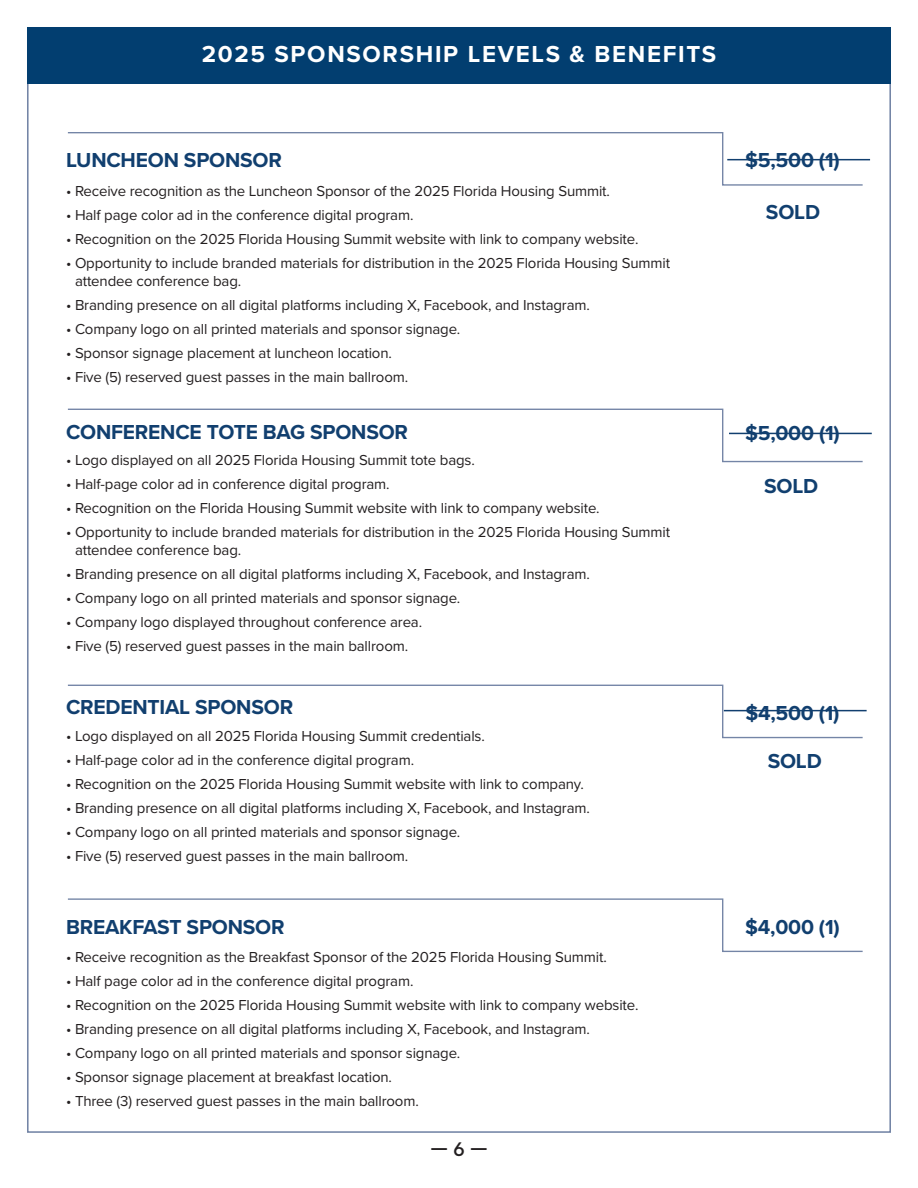
<style>
.page{position:relative;width:918px;height:1188px;background:#fff}
.page>*{position:absolute;margin:0;border:0;box-sizing:border-box;transform-origin:0 0}
.t1{font:700 24px "Proxima Nova";letter-spacing:.07em;color:#fff}
.t2{font:700 21px "Proxima Nova";letter-spacing:-.01em;color:#113f6f}
.t3{font:500 19.5px "Uniform";color:#231f20}
.t4{font:15px/18px "Proxima Nova";letter-spacing:-.01em;color:#231f20}
</style>
<div class="page">
<div style="left:27px;top:27px;width:864px;height:56px;background:#023e70"></div>
<svg style="left:67px;top:132px;width:797px;height:54px"></svg>
<svg style="left:67px;top:684px;width:797px;height:55px"></svg>
<svg style="left:67px;top:898px;width:796px;height:54px"></svg>
<svg style="left:67px;top:408px;width:797px;height:55px"></svg>
<hr style="left:729px;top:433px;width:143px;height:1px;background:#113f6f">
<hr style="left:724px;top:710px;width:143px;height:1px;background:#113f6f">
<hr style="left:727px;top:159px;width:143px;height:1px;background:#113f6f">
<h1 class="t1" style="left:202px;top:43px;width:516px">2025 SPONSORSHIP LEVELS &amp; BENEFITS</h1>
<h2 class="t2" style="left:66px;top:151px;width:217px">LUNCHEON SPONSOR</h2>
<h2 class="t2" style="left:745px;top:151px;width:96px">$5,500 (1)</h2>
<p class="t4" style="left:66px;top:182px;width:546px">• Receive recognition as the Luncheon Sponsor of the 2025 Florida Housing Summit.</p>
<p class="t4" style="left:66px;top:206px;width:349px">• Half page color ad in the conference digital program.</p>
<p class="t4" style="left:66px;top:230px;width:574px">• Recognition on the 2025 Florida Housing Summit website with link to company website.</p>
<p class="t4" style="left:75px;top:254px;width:597px;text-indent:-9px">• Opportunity to include branded materials for distribution in the 2025 Florida Housing Summit attendee conference bag.</p>
<p class="t4" style="left:66px;top:296px;width:525px">• Branding presence on all digital platforms including X, Facebook, and Instagram.</p>
<p class="t4" style="left:66px;top:320px;width:396px">• Company logo on all printed materials and sponsor signage.</p>
<p class="t4" style="left:66px;top:344px;width:327px">• Sponsor signage placement at luncheon location.</p>
<p class="t4" style="left:66px;top:368px;width:344px">• Five (5) reserved guest passes in the main ballroom.</p>
<h2 class="t2" style="left:766px;top:203px;width:56px">SOLD</h2>
<h2 class="t2" style="left:66px;top:423px;width:344px">CONFERENCE TOTE BAG SPONSOR</h2>
<h2 class="t2" style="left:745px;top:424px;width:96px">$5,000 (1)</h2>
<h2 class="t2" style="left:764px;top:477px;width:56px">SOLD</h2>
<p class="t4" style="left:66px;top:451px;width:410px">• Logo displayed on all 2025 Florida Housing Summit tote bags.</p>
<p class="t4" style="left:66px;top:475px;width:325px">• Half-page color ad in conference digital program.</p>
<p class="t4" style="left:66px;top:499px;width:535px">• Recognition on the Florida Housing Summit website with link to company website.</p>
<p class="t4" style="left:75px;top:523px;width:597px;text-indent:-9px">• Opportunity to include branded materials for distribution in the 2025 Florida Housing Summit attendee conference bag.</p>
<p class="t4" style="left:66px;top:565px;width:525px">• Branding presence on all digital platforms including X, Facebook, and Instagram.</p>
<p class="t4" style="left:66px;top:589px;width:396px">• Company logo on all printed materials and sponsor signage.</p>
<p class="t4" style="left:66px;top:613px;width:358px">• Company logo displayed throughout conference area.</p>
<p class="t4" style="left:66px;top:637px;width:344px">• Five (5) reserved guest passes in the main ballroom.</p>
<h2 class="t2" style="left:66px;top:698px;width:229px">CREDENTIAL SPONSOR</h2>
<h2 class="t2" style="left:745px;top:704px;width:96px">$4,500 (1)</h2>
<p class="t4" style="left:66px;top:727px;width:420px">• Logo displayed on all 2025 Florida Housing Summit credentials.</p>
<p class="t4" style="left:66px;top:751px;width:350px">• Half-page color ad in the conference digital program.</p>
<p class="t4" style="left:66px;top:775px;width:519px">• Recognition on the 2025 Florida Housing Summit website with link to company.</p>
<p class="t4" style="left:66px;top:799px;width:525px">• Branding presence on all digital platforms including X, Facebook, and Instagram.</p>
<p class="t4" style="left:66px;top:823px;width:396px">• Company logo on all printed materials and sponsor signage.</p>
<p class="t4" style="left:66px;top:847px;width:344px">• Five (5) reserved guest passes in the main ballroom.</p>
<h2 class="t2" style="left:768px;top:752px;width:56px">SOLD</h2>
<h2 class="t2" style="left:66px;top:918px;width:220px">BREAKFAST SPONSOR</h2>
<h2 class="t2" style="left:745px;top:918px;width:96px">$4,000 (1)</h2>
<p class="t4" style="left:66px;top:949px;width:542px">• Receive recognition as the Breakfast Sponsor of the 2025 Florida Housing Summit.</p>
<p class="t4" style="left:66px;top:973px;width:349px">• Half page color ad in the conference digital program.</p>
<p class="t4" style="left:66px;top:997px;width:574px">• Recognition on the 2025 Florida Housing Summit website with link to company website.</p>
<p class="t4" style="left:66px;top:1021px;width:525px">• Branding presence on all digital platforms including X, Facebook, and Instagram.</p>
<p class="t4" style="left:66px;top:1045px;width:396px">• Company logo on all printed materials and sponsor signage.</p>
<p class="t4" style="left:66px;top:1069px;width:328px">• Sponsor signage placement at breakfast location.</p>
<p class="t4" style="left:66px;top:1093px;width:354px">• Three (3) reserved guest passes in the main ballroom.</p>
<h3 class="t3" style="left:430px;top:1138px;width:59px">— 6 —</h3>
</div>
